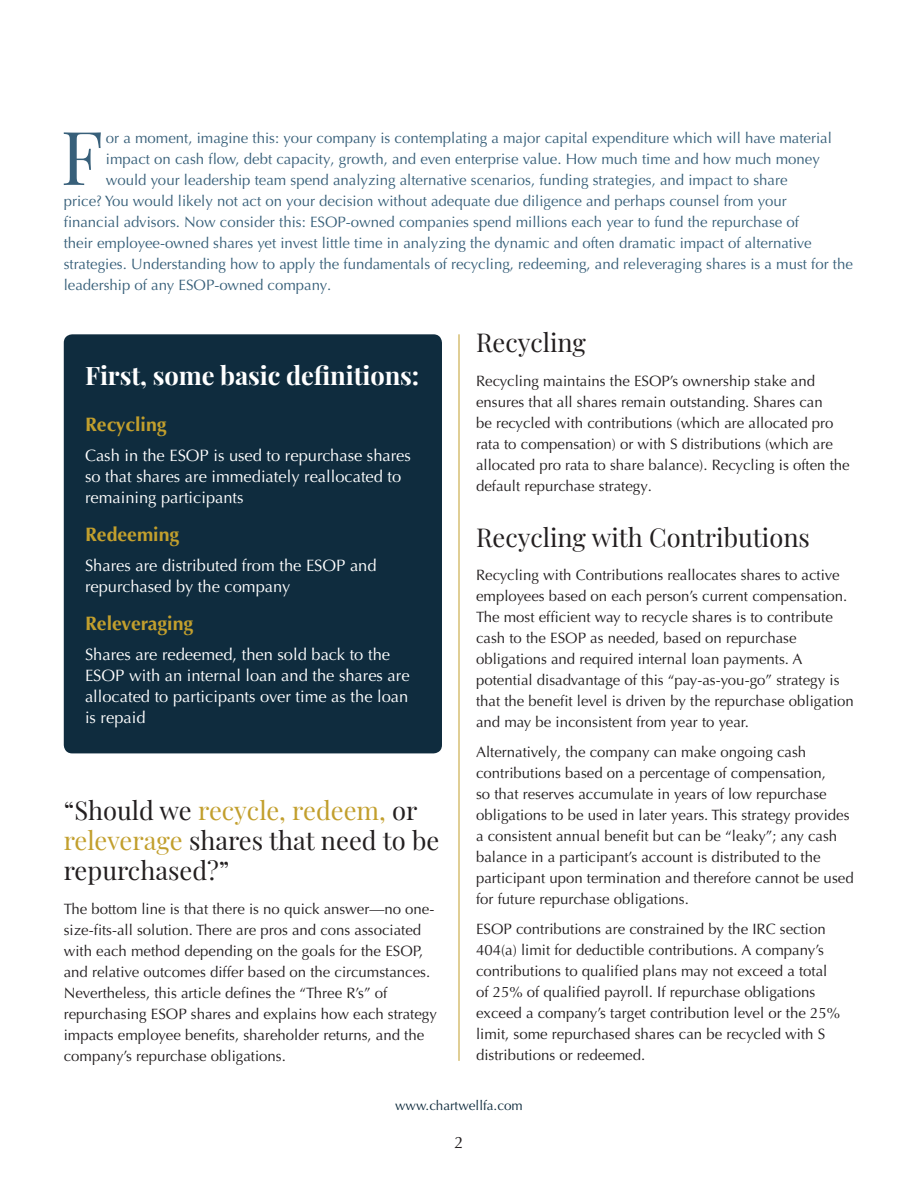
<style>
.page{position:relative;width:918px;height:1188px;background:#fff}
.page>*{position:absolute;margin:0;border:0;box-sizing:border-box;transform-origin:0 0}
.intro{font:74.25px "Playfair Display";color:#38607a}
.Xhead{font:25.5px/30px "Playfair Display";color:#231f20}
.Box_head{font:700 25.5px "Playfair Display";letter-spacing:-.005em;color:#fff}
.Xhead_2{font:700 19.5px "Optima LT Pro";color:#c29f2d}
.box_body{font:16.5px/21px "Optima LT Pro";color:#fff}
.t1{font:16.5px "Optima LT Pro";color:#231f20}
.Body_1st_para{font:15px/21px "Optima LT Pro";color:#231f20}
.intro-2{font:15px "Optima LT Pro";color:#38607a}
.Body{font:15px/21px "Optima LT Pro";color:#231f20}
.t2{font:13.5px "Optima LT Pro";color:#0f2c3e}
.s1{color:#c29f2d}
</style>
<div class="page">
<div style="left:64px;top:334px;width:378px;height:419px;background:#0f2c3e;border-radius:9px"></div>
<hr style="left:459px;top:334px;width:1px;height:727px;background:#c29f2d">
<p class="intro" style="left:61px;top:99px;width:44px">F</p>
<p class="intro-2" style="left:106px;top:129px;width:728px">or a moment, imagine this: your company is contemplating a major capital expenditure which will have material</p>
<p class="intro-2" style="left:106px;top:150px;width:716px">impact on cash flow, debt capacity, growth, and even enterprise value. How much time and how much money</p>
<p class="intro-2" style="left:106px;top:171px;width:683px">would your leadership team spend analyzing alternative scenarios, funding strategies, and impact to share</p>
<p class="intro-2" style="left:64px;top:192px;width:724px">price? You would likely not act on your decision without adequate due diligence and perhaps counsel from your</p>
<p class="intro-2" style="left:64px;top:213px;width:737px">financial advisors. Now consider this: ESOP-owned companies spend millions each year to fund the repurchase of</p>
<p class="intro-2" style="left:64px;top:234px;width:750px">their employee-owned shares yet invest little time in analyzing the dynamic and often dramatic impact of alternative</p>
<p class="intro-2" style="left:64px;top:255px;width:791px">strategies. Understanding how to apply the fundamentals of recycling, redeeming, and releveraging shares is a must for the</p>
<p class="intro-2" style="left:64px;top:276px;width:269px">leadership of any ESOP-owned company.</p>
<p class="Box_head" style="left:85px;top:355px;width:336px">First, some basic definitions:</p>
<p class="Xhead_2" style="left:85px;top:412px;width:83px">Recycling</p>
<p class="box_body" style="left:85px;top:445px;width:327px">Cash in the ESOP is used to repurchase shares so that shares are immediately reallocated to remaining participants</p>
<p class="Xhead_2" style="left:85px;top:522px;width:96px">Redeeming</p>
<p class="box_body" style="left:85px;top:555px;width:293px">Shares are distributed from the ESOP and repurchased by the company</p>
<p class="Xhead_2" style="left:85px;top:611px;width:110px">Releveraging</p>
<p class="box_body" style="left:85px;top:644px;width:326px">Shares are redeemed, then sold back to the ESOP with an internal loan and the shares are allocated to participants over time as the loan is repaid</p>
<p class="Xhead" style="left:64px;top:793px;width:377px">“Should we <span class="s1">recycle, redeem,</span> or <span class="s1">releverage</span> shares that need to be repurchased?”</p>
<p class="Body_1st_para" style="left:64px;top:898px;width:375px">The bottom line is that there is no quick answer—no one&shy;size-fits-all solution. There are pros and cons associated with each method depending on the goals for the ESOP, and relative outcomes differ based on the circumstances.<br>Nevertheless, this article defines the “Three R’s” of repurchasing ESOP shares and explains how each strategy impacts employee benefits, shareholder returns, and the company’s repurchase obligations.</p>
<p class="Xhead" style="left:476px;top:326px;width:112px">Recycling</p>
<p class="Body_1st_para" style="left:476px;top:371px;width:375px">Recycling maintains the ESOP’s ownership stake and ensures that all shares remain outstanding. Shares can<br>be recycled with contributions (which are allocated pro rata to compensation) or with S distributions (which are allocated pro rata to share balance). Recycling is often the default repurchase strategy.</p>
<p class="Xhead" style="left:476px;top:520px;width:336px">Recycling with Contributions</p>
<p class="Body_1st_para" style="left:476px;top:565px;width:379px">Recycling with Contributions reallocates shares to active employees based on each person’s current compensation.<br>The most efficient way to recycle shares is to contribute cash to the ESOP as needed, based on repurchase obligations and required internal loan payments. A potential disadvantage of this “pay-as-you-go” strategy is that the benefit level is driven by the repurchase obligation and may be inconsistent from year to year.</p>
<p class="Body" style="left:476px;top:742px;width:379px">Alternatively, the company can make ongoing cash contributions based on a percentage of compensation,<br>so that reserves accumulate in years of low repurchase obligations to be used in later years. This strategy provides a consistent annual benefit but can be “leaky”; any cash balance in a participant’s account is distributed to the participant upon termination and therefore cannot be used for future repurchase obligations.</p>
<p class="Body" style="left:476px;top:919px;width:366px">ESOP contributions are constrained by the IRC section 404(a) limit for deductible contributions. A company’s contributions to qualified plans may not exceed a total of 25% of qualified payroll. If repurchase obligations exceed a company’s target contribution level or the 25% limit, some repurchased shares can be recycled with S distributions or redeemed.</p>
<p class="t2" style="left:395px;top:1097px;width:129px">www.chartwellfa.com</p>
<p class="t1" style="left:454px;top:1132px;width:11px">2</p>
</div>
